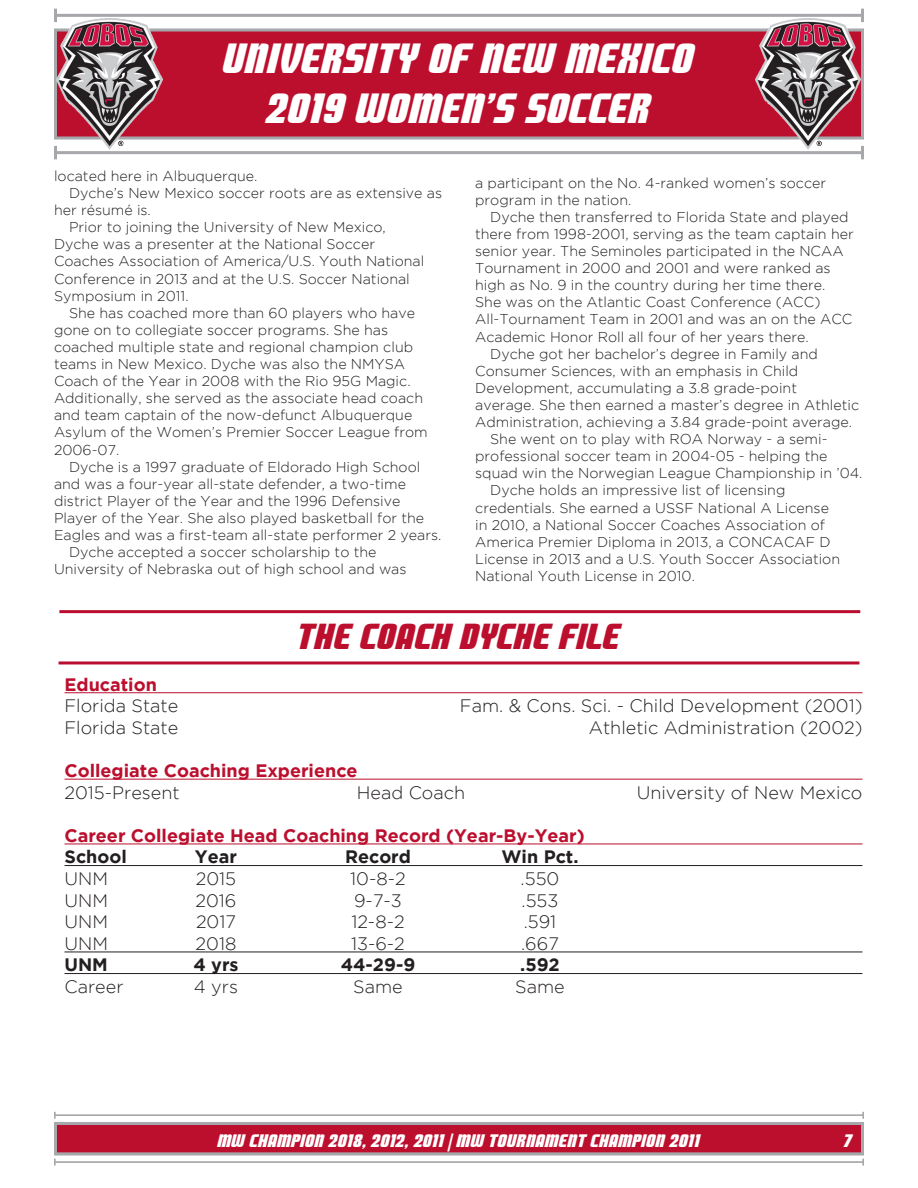
<style>
.page{position:relative;width:918px;height:1188px;background:#fff}
.page>*{position:absolute;margin:0;border:0;box-sizing:border-box;transform-origin:0 0}
.t1{font:42px/50.4px "Lobos";color:#fff;text-align:center}
.t2{font:36px "Lobos";color:#bc0f2e}
.t3{font:300 18px "Gotham";color:#231f20}
.t4{font:700 18px "Gotham";color:#bc0f2e}
.t5{font:18px "Lobos";color:#fff}
.t6{font:700 18px "Gotham";color:#231f20}
.t7{font:300 14.25px/17.1px "Gotham";color:#231f20}
</style>
<div class="page">
<div style="left:54px;top:28px;width:810px;height:112px;background:#bc0f2e;border:3px solid #a6a8ac"></div>
<hr style="left:56px;top:151px;width:806px;height:3px;background:#a6a8ac">
<svg style="left:54px;top:146px;width:3px;height:13px"></svg>
<svg style="left:861px;top:146px;width:3px;height:13px"></svg>
<hr style="left:56px;top:14px;width:806px;height:3px;background:#a6a8ac">
<svg style="left:54px;top:9px;width:3px;height:13px"></svg>
<svg style="left:861px;top:9px;width:3px;height:13px"></svg>
<div style="left:54px;top:1122px;width:810px;height:33px;background:#bc0f2e;border:3px solid #a6a8ac"></div>
<hr style="left:55px;top:1161px;width:808px;height:2px;background:#a6a8ac">
<hr style="left:55px;top:1114px;width:808px;height:2px;background:#a6a8ac">
<svg style="left:54px;top:1112px;width:2px;height:7px"></svg>
<svg style="left:862px;top:1112px;width:2px;height:7px"></svg>
<img style="left:56px;top:18px;width:106px;height:131px">
<img style="left:755px;top:18px;width:106px;height:131px">
<hr style="left:59px;top:610px;width:801px;height:3px;background:#ba0c2f">
<hr style="left:59px;top:661px;width:800px;height:3px;background:#ba0c2f">
<hr style="left:64px;top:692px;width:798px;height:1px;background:#bc0f2e">
<hr style="left:64px;top:779px;width:798px;height:1px;background:#bc0f2e">
<hr style="left:64px;top:844px;width:798px;height:1px;background:#bc0f2e">
<hr style="left:64px;top:865px;width:798px;height:1px;background:#231f20">
<hr style="left:64px;top:952px;width:798px;height:1px;background:#231f20">
<hr style="left:64px;top:973px;width:798px;height:1px;background:#231f20">
<h1 class="t1" style="left:223px;top:34px;width:473px">UNIVERSITY OF NEW MEXICO<br>2019 WOMEN’S SOCCER</h1>
<p class="t7" style="left:54px;top:167px;width:205px">located here in Albuquerque.</p>
<p class="t7" style="left:54px;top:184px;width:390px;text-indent:15px">Dyche’s New Mexico soccer roots are as extensive as her résumé is.</p>
<p class="t7" style="left:54px;top:218px;width:372px;text-indent:15px">Prior to joining the University of New Mexico, Dyche was a presenter at the National Soccer Coaches Association of America/U.S. Youth National Conference in 2013 and at the U.S. Soccer National Symposium in 2011.</p>
<p class="t7" style="left:54px;top:304px;width:375px;text-indent:15px">She has coached more than 60 players who have gone on to collegiate soccer programs. She has coached multiple state and regional champion club teams in New Mexico. Dyche was also the NMYSA Coach of the Year in 2008 with the Rio 95G Magic.<br>Additionally, she served as the associate head coach and team captain of the now-defunct Albuquerque Asylum of the Women’s Premier Soccer League from 2006-07.</p>
<p class="t7" style="left:54px;top:458px;width:389px;text-indent:15px">Dyche is a 1997 graduate of Eldorado High School and was a four-year all-state defender, a two-time district Player of the Year and the 1996 Defensive Player of the Year. She also played basketball for the Eagles and was a first-team all-state performer 2 years.</p>
<p class="t7" style="left:54px;top:543px;width:354px;text-indent:15px">Dyche accepted a soccer scholarship to the<br>University of Nebraska out of high school and was</p>
<p class="t7" style="left:475px;top:174px;width:353px">a participant on the No. 4-ranked women’s soccer program in the nation.</p>
<p class="t7" style="left:475px;top:208px;width:380px;text-indent:15px">Dyche then transferred to Florida State and played there from 1998-2001, serving as the team captain her senior year. The Seminoles participated in the NCAA Tournament in 2000 and 2001 and were ranked as high as No. 9 in the country during her time there.<br>She was on the Atlantic Coast Conference (ACC)<br>All-Tournament Team in 2001 and was an on the ACC Academic Honor Roll all four of her years there.</p>
<p class="t7" style="left:475px;top:345px;width:385px;text-indent:15px">Dyche got her bachelor’s degree in Family and Consumer Sciences, with an emphasis in Child Development, accumulating a 3.8 grade-point average. She then earned a master’s degree in Athletic Administration, achieving a 3.84 grade-point average.</p>
<p class="t7" style="left:475px;top:430px;width:389px;text-indent:15px">She went on to play with ROA Norway - a semi&shy;professional soccer team in 2004-05 - helping the squad win the Norwegian League Championship in ’04.</p>
<p class="t7" style="left:475px;top:482px;width:366px;text-indent:15px">Dyche holds an impressive list of licensing credentials. She earned a USSF National A License in 2010, a National Soccer Coaches Association of America Premier Diploma in 2013, a CONCACAF D License in 2013 and a U.S. Youth Soccer Association National Youth License in 2010.</p>
<p class="t2" style="left:297px;top:617px;width:325px">THE COACH DYCHE FILE</p>
<p class="t4" style="left:64px;top:674px;width:94px">Education</p>
<p class="t3" style="left:64px;top:696px;width:115px">Florida State</p>
<p class="t3" style="left:460px;top:696px;width:404px">Fam. &amp; Cons. Sci. - Child Development (2001)</p>
<p class="t3" style="left:64px;top:718px;width:115px">Florida State</p>
<p class="t3" style="left:589px;top:718px;width:275px">Athletic Administration (2002)</p>
<p class="t4" style="left:64px;top:760px;width:295px">Collegiate Coaching Experience</p>
<p class="t3" style="left:64px;top:782px;width:117px">2015-Present</p>
<p class="t3" style="left:357px;top:782px;width:110px">Head Coach</p>
<p class="t3" style="left:637px;top:782px;width:227px">University of New Mexico</p>
<p class="t4" style="left:64px;top:825px;width:522px">Career Collegiate Head Coaching Record (Year-By-Year)</p>
<p class="t6" style="left:64px;top:847px;width:64px">School</p>
<p class="t6" style="left:195px;top:847px;width:44px">Year</p>
<p class="t6" style="left:345px;top:847px;width:67px">Record</p>
<p class="t6" style="left:501px;top:847px;width:79px">Win Pct.</p>
<p class="t3" style="left:64px;top:869px;width:45px">UNM</p>
<p class="t3" style="left:196px;top:869px;width:42px">2015</p>
<p class="t3" style="left:350px;top:869px;width:57px">10-8-2</p>
<p class="t3" style="left:521px;top:869px;width:40px">.550</p>
<p class="t3" style="left:64px;top:890px;width:45px">UNM</p>
<p class="t3" style="left:196px;top:890px;width:42px">2016</p>
<p class="t3" style="left:354px;top:890px;width:49px">9-7-3</p>
<p class="t3" style="left:522px;top:890px;width:38px">.553</p>
<p class="t3" style="left:64px;top:912px;width:45px">UNM</p>
<p class="t3" style="left:196px;top:912px;width:41px">2017</p>
<p class="t3" style="left:351px;top:912px;width:55px">12-8-2</p>
<p class="t3" style="left:524px;top:912px;width:34px">.591</p>
<p class="t3" style="left:64px;top:934px;width:45px">UNM</p>
<p class="t3" style="left:196px;top:934px;width:42px">2018</p>
<p class="t3" style="left:351px;top:934px;width:55px">13-6-2</p>
<p class="t3" style="left:521px;top:934px;width:39px">.667</p>
<p class="t6" style="left:64px;top:955px;width:45px">UNM</p>
<p class="t6" style="left:193px;top:955px;width:47px">4 yrs</p>
<p class="t6" style="left:341px;top:955px;width:76px">44-29-9</p>
<p class="t6" style="left:520px;top:955px;width:41px">.592</p>
<p class="t3" style="left:64px;top:977px;width:61px">Career</p>
<p class="t3" style="left:194px;top:977px;width:46px">4 yrs</p>
<p class="t3" style="left:353px;top:977px;width:51px">Same</p>
<p class="t3" style="left:515px;top:977px;width:51px">Same</p>
<p class="t5" style="left:218px;top:1130px;width:484px">MW CHAMPION 2018, 2012, 2011 | MW TOURNAMENT CHAMPION 2011</p>
<p class="t5" style="left:844px;top:1130px;width:10px">7</p>
</div>
